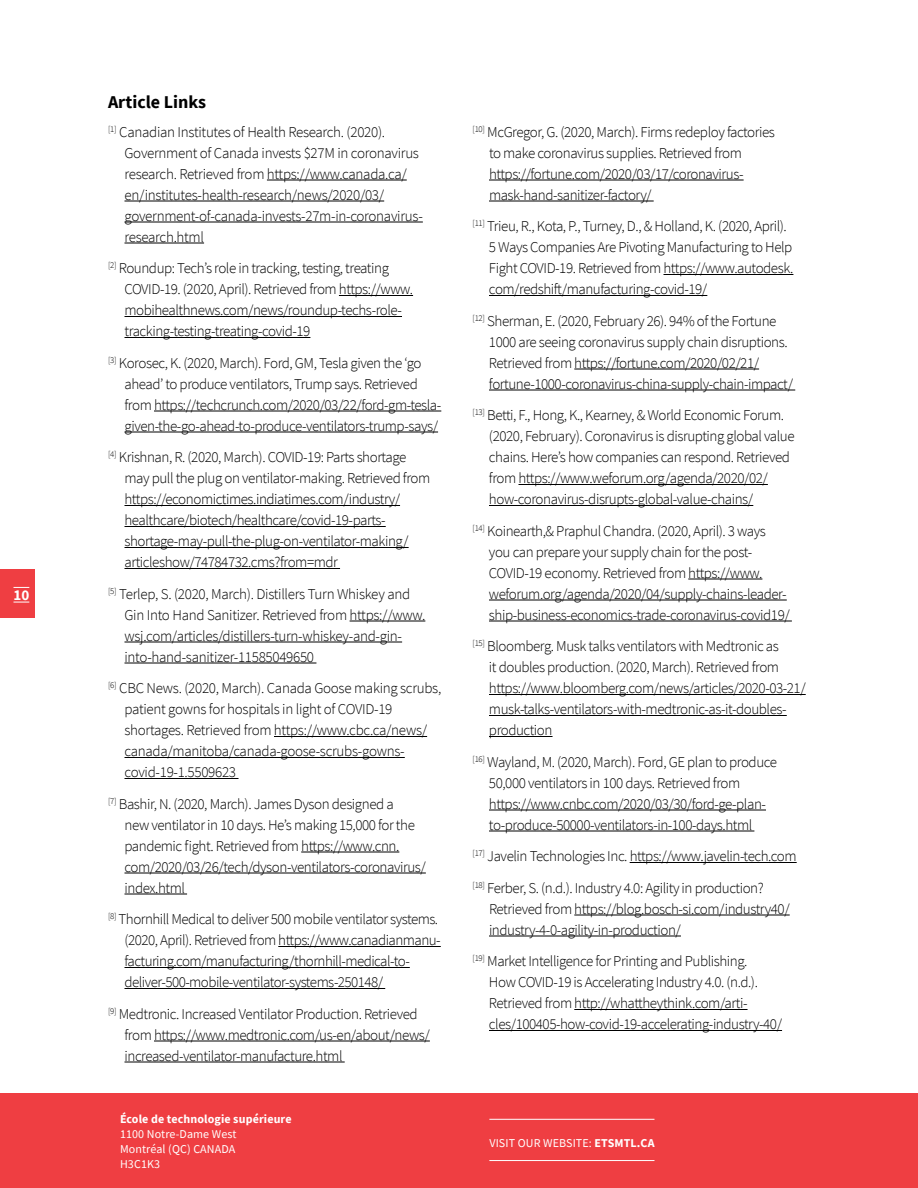
<style>
.page{position:relative;width:918px;height:1188px;background:#fff}
.page>*{position:absolute;margin:0;border:0;box-sizing:border-box;transform-origin:0 0}
.t1{font:700 18px "Source Sans Pro";color:#000}
.t2{font:300 15px/21px "Source Sans Pro";letter-spacing:-.03em;color:#000}
.t3{font:700 15px "Source Sans Pro";color:#fff}
.t4{font:12px/15px "Source Sans Pro";letter-spacing:.01em;color:#fff;text-align:justify}
.t5{font:700 12px "Source Sans Pro";letter-spacing:.01em;color:#fff}
.s1{font-weight:700}
</style>
<div class="page">
<div style="left:0;top:1094px;width:918px;height:94px;background:#ef3e42"></div>
<hr style="left:267px;top:180px;width:140px;height:1px;background:#000">
<hr style="left:124px;top:201px;width:260px;height:1px;background:#000">
<hr style="left:124px;top:222px;width:299px;height:1px;background:#000">
<hr style="left:124px;top:243px;width:80px;height:1px;background:#000">
<hr style="left:339px;top:295px;width:74px;height:1px;background:#000">
<hr style="left:124px;top:316px;width:278px;height:1px;background:#000">
<hr style="left:124px;top:337px;width:186px;height:1px;background:#000">
<hr style="left:154px;top:411px;width:287px;height:1px;background:#000">
<hr style="left:124px;top:432px;width:314px;height:1px;background:#000">
<hr style="left:124px;top:505px;width:276px;height:1px;background:#000">
<hr style="left:124px;top:526px;width:262px;height:1px;background:#000">
<hr style="left:124px;top:547px;width:285px;height:1px;background:#000">
<hr style="left:124px;top:568px;width:216px;height:1px;background:#000">
<hr style="left:350px;top:621px;width:75px;height:1px;background:#000">
<hr style="left:124px;top:642px;width:278px;height:1px;background:#000">
<hr style="left:124px;top:663px;width:192px;height:1px;background:#000">
<hr style="left:274px;top:736px;width:153px;height:1px;background:#000">
<hr style="left:124px;top:757px;width:281px;height:1px;background:#000">
<hr style="left:124px;top:778px;width:115px;height:1px;background:#000">
<hr style="left:301px;top:852px;width:98px;height:1px;background:#000">
<hr style="left:124px;top:873px;width:302px;height:1px;background:#000">
<hr style="left:124px;top:894px;width:63px;height:1px;background:#000">
<hr style="left:278px;top:946px;width:163px;height:1px;background:#000">
<hr style="left:124px;top:967px;width:286px;height:1px;background:#000">
<hr style="left:124px;top:988px;width:261px;height:1px;background:#000">
<hr style="left:154px;top:1041px;width:276px;height:1px;background:#000">
<hr style="left:124px;top:1062px;width:221px;height:1px;background:#000">
<hr style="left:489px;top:180px;width:255px;height:1px;background:#000">
<hr style="left:489px;top:201px;width:165px;height:1px;background:#000">
<hr style="left:664px;top:274px;width:129px;height:1px;background:#000">
<hr style="left:489px;top:295px;width:218px;height:1px;background:#000">
<hr style="left:574px;top:369px;width:185px;height:1px;background:#000">
<hr style="left:489px;top:390px;width:306px;height:1px;background:#000">
<hr style="left:519px;top:484px;width:249px;height:1px;background:#000">
<hr style="left:489px;top:505px;width:264px;height:1px;background:#000">
<hr style="left:688px;top:579px;width:74px;height:1px;background:#000">
<hr style="left:489px;top:600px;width:298px;height:1px;background:#000">
<hr style="left:489px;top:621px;width:303px;height:1px;background:#000">
<hr style="left:489px;top:694px;width:317px;height:1px;background:#000">
<hr style="left:489px;top:715px;width:298px;height:1px;background:#000">
<hr style="left:489px;top:736px;width:64px;height:1px;background:#000">
<hr style="left:489px;top:810px;width:277px;height:1px;background:#000">
<hr style="left:489px;top:831px;width:265px;height:1px;background:#000">
<hr style="left:630px;top:862px;width:167px;height:1px;background:#000">
<hr style="left:574px;top:915px;width:216px;height:1px;background:#000">
<hr style="left:489px;top:936px;width:192px;height:1px;background:#000">
<hr style="left:574px;top:1009px;width:174px;height:1px;background:#000">
<hr style="left:489px;top:1030px;width:293px;height:1px;background:#000">
<hr style="left:489px;top:1119px;width:165px;height:1px;background:#fff">
<hr style="left:489px;top:1160px;width:165px;height:1px;background:#fff">
<div style="left:0;top:570px;width:35px;height:48px;background:#ef3e42"></div>
<svg style="left:14px;top:587px;width:15px;height:1px"></svg>
<svg style="left:14px;top:602px;width:15px;height:1px"></svg>
<p class="t3" style="left:14px;top:584px;width:17px">10</p>
<p class="t1" style="left:108px;top:90px;width:100px">Article Links</p>
<p class="t2" style="left:125px;top:121px;width:300px;text-indent:-17px"><sup>[1]</sup> Canadian Institutes of Health Research. (2020).<br>Government of Canada invests $27M in coronavirus research. Retrieved from https://www.canada.ca/ en/institutes-health-research/news/2020/03/ government-of-canada-invests-27m-in-coronavirus&shy;research.html</p>
<p class="t2" style="left:125px;top:258px;width:290px;text-indent:-17px"><sup>[2]</sup> Roundup: Tech’s role in tracking, testing, treating COVID-19. (2020, April). Retrieved from https://www. mobihealthnews.com/news/roundup-techs-role&shy;tracking-testing-treating-covid-19</p>
<p class="t2" style="left:125px;top:352px;width:318px;text-indent:-17px"><sup>[3]</sup> Korosec, K. (2020, March). Ford, GM, Tesla given the ‘go ahead’ to produce ventilators, Trump says. Retrieved from https://techcrunch.com/2020/03/22/ford-gm-tesla&shy;given-the-go-ahead-to-produce-ventilators-trump-says/</p>
<p class="t2" style="left:125px;top:447px;width:307px;text-indent:-17px"><sup>[4]</sup> Krishnan, R. (2020, March). COVID-19: Parts shortage may pull the plug on ventilator-making. Retrieved from https://economictimes.indiatimes.com/industry/ healthcare/biotech/healthcare/covid-19-parts&shy;shortage-may-pull-the-plug-on-ventilator-making/ articleshow/74784732.cms?from=mdr</p>
<p class="t2" style="left:125px;top:583px;width:302px;text-indent:-17px"><sup>[5]</sup> Terlep, S. (2020, March). Distillers Turn Whiskey and Gin Into Hand Sanitizer. Retrieved from https://www. wsj.com/articles/distillers-turn-whiskey-and-gin&shy;into-hand-sanitizer-11585049650</p>
<p class="t2" style="left:124px;top:678px;width:318px;text-indent:-16px"><sup>[6]</sup> CBC News. (2020, March). Canada Goose making scrubs, patient gowns for hospitals in light of COVID-19 shortages. Retrieved from https://www.cbc.ca/news/ canada/manitoba/canada-goose-scrubs-gowns&shy;covid-19-1.5509623</p>
<p class="t2" style="left:125px;top:793px;width:303px;text-indent:-17px"><sup>[7]</sup> Bashir, N. (2020, March). James Dyson designed a<br>new ventilator in 10 days. He’s making 15,000 for the pandemic fight. Retrieved from https://www.cnn. com/2020/03/26/tech/dyson-ventilators-coronavirus/ index.html</p>
<p class="t2" style="left:125px;top:909px;width:318px;text-indent:-17px"><sup>[8]</sup> Thornhill Medical to deliver 500 mobile ventilator systems. (2020, April). Retrieved from https://www.canadianmanu&shy;facturing.com/manufacturing/thornhill-medical-to&shy;deliver-500-mobile-ventilator-systems-250148/</p>
<p class="t2" style="left:125px;top:1003px;width:307px;text-indent:-17px"><sup>[9]</sup> Medtronic. Increased Ventilator Production. Retrieved from https://www.medtronic.com/us-en/about/news/ increased-ventilator-manufacture.html</p>
<p class="t2" style="left:489px;top:121px;width:288px;text-indent:-17px"><sup>[10]</sup> McGregor, G. (2020, March). Firms redeploy factories to make coronavirus supplies. Retrieved from https://fortune.com/2020/03/17/coronavirus&shy;mask-hand-sanitizer-factory/</p>
<p class="t2" style="left:489px;top:216px;width:306px;text-indent:-16px"><sup>[11]</sup> Trieu, R., Kota, P., Turney, D., &amp; Holland, K. (2020, April).<br>5 Ways Companies Are Pivoting Manufacturing to Help Fight COVID-19. Retrieved from https://www.autodesk. com/redshift/manufacturing-covid-19/</p>
<p class="t2" style="left:489px;top:310px;width:306px;text-indent:-16px"><sup>[12]</sup> Sherman, E. (2020, February 26). 94% of the Fortune 1000 are seeing coronavirus supply chain disruptions.<br>Retrieved from https://fortune.com/2020/02/21/ fortune-1000-coronavirus-china-supply-chain-impact/</p>
<p class="t2" style="left:489px;top:405px;width:307px;text-indent:-16px"><sup>[13]</sup> Betti, F., Hong, K., Kearney, &amp; World Economic Forum. (2020, February). Coronavirus is disrupting global value chains. Here’s how companies can respond. Retrieved from https://www.weforum.org/agenda/2020/02/ how-coronavirus-disrupts-global-value-chains/</p>
<p class="t2" style="left:489px;top:520px;width:302px;text-indent:-16px"><sup>[14]</sup> Koinearth,&amp; Praphul Chandra. (2020, April). 3 ways you can prepare your supply chain for the post-COVID-19 economy. Retrieved from https://www. weforum.org/agenda/2020/04/supply-chains-leader&shy;ship-business-economics-trade-coronavirus-covid19/</p>
<p class="t2" style="left:489px;top:636px;width:318px;text-indent:-16px"><sup>[15]</sup> Bloomberg. Musk talks ventilators with Medtronic as<br>it doubles production. (2020, March). Retrieved from https://www.bloomberg.com/news/articles/2020-03-21/ musk-talks-ventilators-with-medtronic-as-it-doubles&shy;production</p>
<p class="t2" style="left:489px;top:751px;width:290px;text-indent:-16px"><sup>[16]</sup> Wayland, M. (2020, March). Ford, GE plan to produce 50,000 ventilators in 100 days. Retrieved from https://www.cnbc.com/2020/03/30/ford-ge-plan&shy;to-produce-50000-ventilators-in-100-days.html</p>
<p class="t2" style="left:472px;top:840px;width:326px;line-height:31.5px"><sup>[17]</sup> Javelin Technologies Inc. https://www.javelin-tech.com <sup>[18]</sup> Ferber, S. (n.d.). Industry 4.0: Agility in production?</p>
<p class="t2" style="left:489px;top:898px;width:302px">Retrieved from https://blog.bosch-si.com/industry40/ industry-4-0-agility-in-production/</p>
<p class="t2" style="left:489px;top:951px;width:295px;text-indent:-16px"><sup>[19]</sup> Market Intelligence for Printing and Publishing.<br>How COVID-19 is Accelerating Industry 4.0. (n.d.).<br>Retrieved from http://whattheythink.com/arti&shy;cles/100405-how-covid-19-accelerating-industry-40/</p>
<p class="t5" style="left:120px;top:1111px;width:173px">École de technologie supérieure</p>
<p class="t4" style="left:120px;top:1126px;width:118px">1100 Notre-Dame West Montréal (QC) CANADA H3C1K3</p>
<p class="t4" style="left:489px;top:1135px;width:167px">VISIT OUR WEBSITE: <span class="s1">ETSMTL.CA</span></p>
</div>
